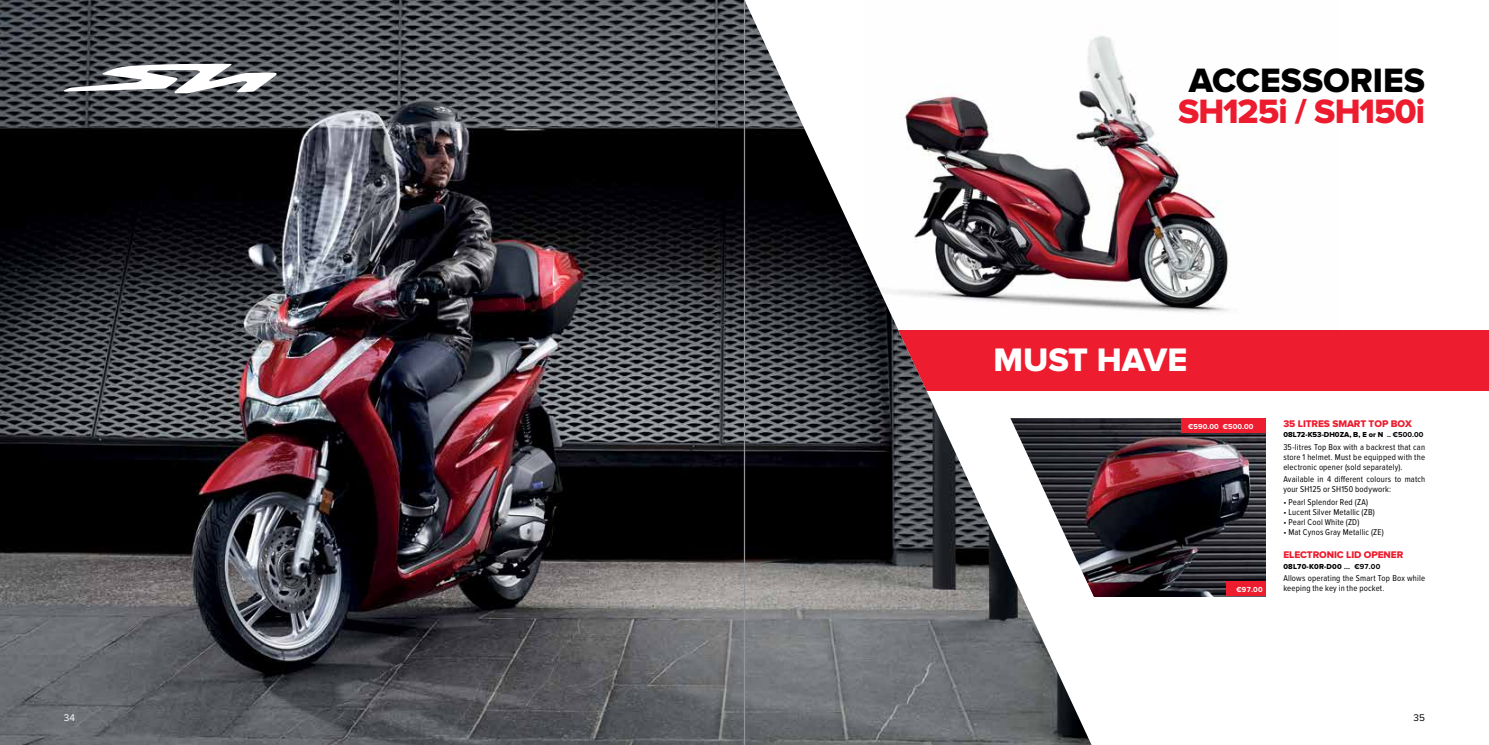
<style>
.page{position:relative;width:1489px;height:745px;background:#fff}
.page>*{position:absolute;margin:0;border:0;box-sizing:border-box;transform-origin:0 0}
.t1{font:800 35px "Proxima Nova";letter-spacing:-.025em;color:#ed1c2f}
.t2{font:800 35px "Proxima Nova";color:#000}
.t3{font:800 33.75px "Proxima Nova";color:#fff}
.t4{font:800 10px "Proxima Nova";letter-spacing:-.01em;color:#ed1c2f}
.t5{font:10px "Proxima Nova";color:#fff}
.t6{font:10px "Proxima Nova";color:#000}
.t7{font:condensed 8.75px/10px "Proxima Nova";letter-spacing:.02em;color:#000}
.t8{font:800 7.5px "Proxima Nova";color:#000}
.t9{font:800 7.5px "Proxima Nova";letter-spacing:.025em;color:#000}
.t10{font:700 7.5px "Proxima Nova";letter-spacing:.01em;color:#fff}
.s1{font-weight:700}
</style>
<div class="page">
<img style="left:1162px;top:418px;width:103px;height:177px">
<img style="left:1091px;top:390px;width:71px;height:207px">
<div style="left:578px;top:330px;width:910px;height:60px;background:#ed1c2f"></div>
<img style="left:0;top:0;width:1091px;height:744px">
<img style="left:864px;top:0;width:364px;height:332px">
<svg style="left:64px;top:64px;width:212px;height:29px"></svg>
<hr style="left:743px;top:0;width:2px;height:744px;background:#939598">
<div style="left:1226px;top:581px;width:39px;height:14px;background:#ed1c2f"></div>
<div style="left:1180px;top:418px;width:85px;height:14px;background:#ed1c2f"></div>
<svg style="left:1006px;top:561px;width:94px;height:51px"></svg>
<h1 class="t2" style="left:1188px;top:60px;width:238px">ACCESSORIES</h1>
<h1 class="t1" style="left:1177px;top:91px;width:248px">SH125i / SH150i</h1>
<h2 class="t3" style="left:993px;top:340px;width:195px">MUST HAVE</h2>
<p class="t10" style="left:1188px;top:422px;width:67px">€590.00 €500.00</p>
<p class="t10" style="left:1236px;top:584px;width:28px">€97.00</p>
<p class="t4" style="left:1283px;top:417px;width:130px">35 LITRES SMART TOP BOX</p>
<p class="t8" style="left:1283px;top:430px;width:141px">08L72-K53-DH0ZA, B, E or N <span class="s1">.. €500.00</span></p>
<p class="t7" style="left:1283px;top:441px;width:143px;text-align:justify">35-litres Top Box with a backrest that can store 1 helmet. Must be equipped with the electronic opener (sold separately).</p>
<p class="t7" style="left:1283px;top:474px;width:143px">Available in 4 different colours to match your SH125 or SH150 bodywork:</p>
<p class="t7" style="left:1283px;top:496px;width:86px">• Pearl Splendor Red (ZA)</p>
<p class="t7" style="left:1283px;top:506px;width:93px">• Lucent Silver Metallic (ZB)</p>
<p class="t7" style="left:1283px;top:516px;width:77px">• Pearl Cool White (ZD)</p>
<p class="t7" style="left:1283px;top:526px;width:102px">• Mat Cynos Gray Metallic (ZE)</p>
<p class="t4" style="left:1283px;top:548px;width:121px">ELECTRONIC LID OPENER</p>
<p class="t9" style="left:1283px;top:561px;width:98px">08L70-K0R-D00 <span class="s1">... €97.00</span></p>
<p class="t7" style="left:1283px;top:573px;width:143px">Allows operating the Smart Top Box while keeping the key in the pocket.</p>
<p class="t5" style="left:64px;top:711px;width:13px">34</p>
<p class="t6" style="left:1413px;top:711px;width:13px">35</p>
</div>
